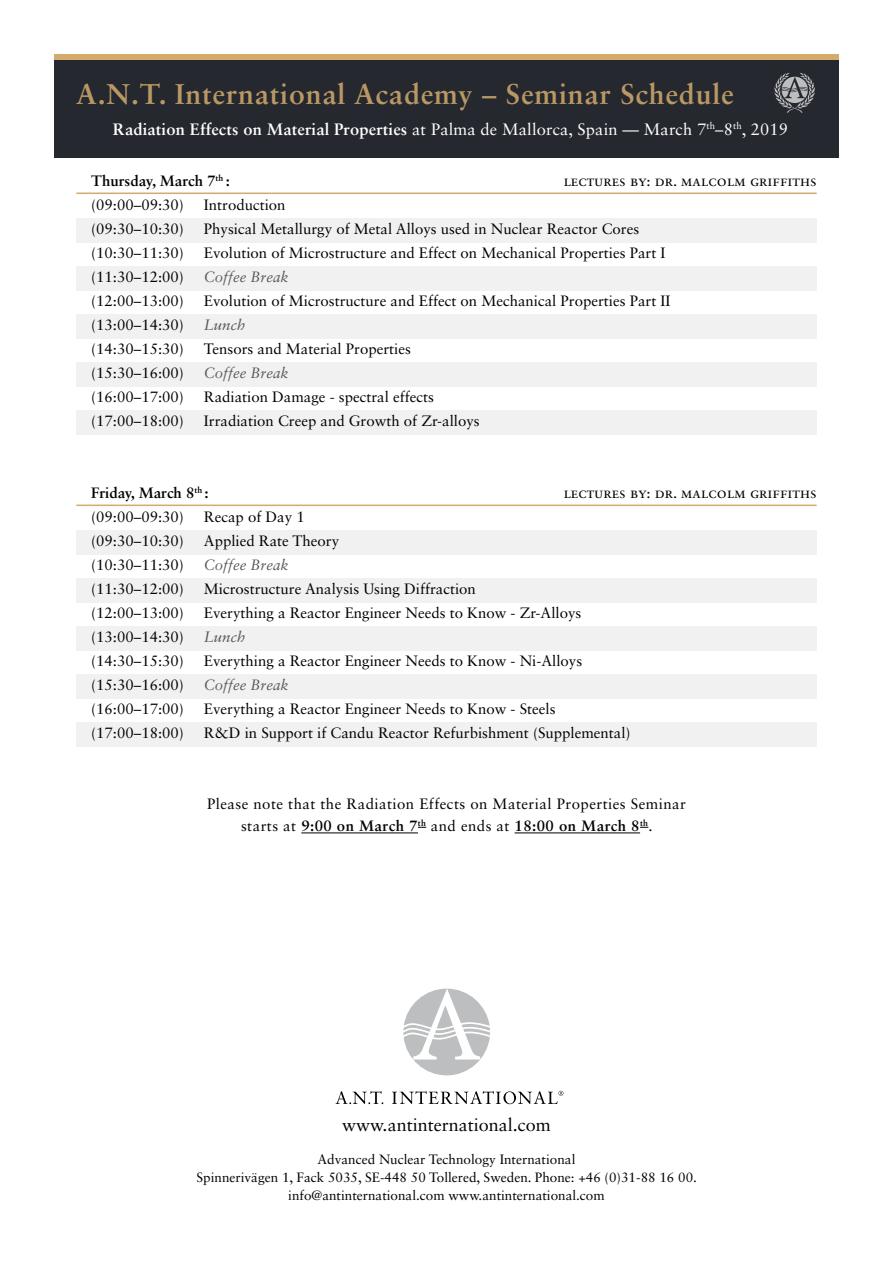
<style>
.page{position:relative;width:893px;height:1263px;background:#fff}
.page>*{position:absolute;margin:0;border:0;box-sizing:border-box;transform-origin:0 0}
.t1{font:700 28.5px "Sabon LT Std";letter-spacing:.03em;color:#d2ab6d}
.t2{font:18px "Sabon LT Std";color:#000}
.t3{font:16.5px "Sabon LT Std";letter-spacing:.01em;color:#fff}
.t4{font:15px "Sabon LT Std";color:#000}
.t5{font:15px/22.5px "Sabon LT Std";letter-spacing:.03em;color:#000;text-align:center}
.t6{font:italic 15px "Sabon LT Std";color:#58595b}
.t7{font:700 15px "Sabon LT Std";color:#000}
.t8{font:13.5px/18px "Sabon LT Std";color:#000;text-align:center}
.s1{font-weight:700}
</style>
<div class="page">
<div style="left:54px;top:54px;width:785px;height:6px;background:#d2ab6d"></div>
<div style="left:54px;top:60px;width:785px;height:98px;background:#26282f"></div>
<hr style="left:76px;top:193px;width:741px;height:1px;background:#d2ab6d">
<div style="left:76px;top:218px;width:741px;height:24px;background:#f1f1f2"></div>
<div style="left:76px;top:266px;width:741px;height:24px;background:#f1f1f2"></div>
<div style="left:76px;top:314px;width:741px;height:24px;background:#f1f1f2"></div>
<div style="left:76px;top:362px;width:741px;height:24px;background:#f1f1f2"></div>
<div style="left:76px;top:410px;width:741px;height:24px;background:#f1f1f2"></div>
<div style="left:76px;top:530px;width:741px;height:24px;background:#f1f1f2"></div>
<div style="left:76px;top:578px;width:741px;height:24px;background:#f1f1f2"></div>
<div style="left:76px;top:626px;width:741px;height:24px;background:#f1f1f2"></div>
<div style="left:76px;top:674px;width:741px;height:24px;background:#f1f1f2"></div>
<div style="left:76px;top:722px;width:741px;height:24px;background:#f1f1f2"></div>
<hr style="left:301px;top:832px;width:117px;height:1px;background:#000">
<hr style="left:515px;top:832px;width:125px;height:1px;background:#000">
<hr style="left:76px;top:505px;width:741px;height:1px;background:#d2ab6d">
<svg style="left:774px;top:73px;width:41px;height:40px"></svg>
<svg style="left:403px;top:989px;width:87px;height:86px"></svg>
<svg style="left:336px;top:1091px;width:47px;height:13px"></svg>
<svg style="left:392px;top:1091px;width:171px;height:13px"></svg>
<h1 class="t1" style="left:76px;top:76px;width:659px">A.N.T. International Academy – Seminar Schedule</h1>
<p class="t3" style="left:113px;top:119px;width:676px"><span class="s1">Radiation Effects on Material Properties</span> at Palma de Mallorca, Spain — March 7<sup>th</sup>–8<sup>th</sup>, 2019</p>
<p class="t7" style="left:91px;top:172px;width:140px">Thursday, March 7<sup>th</sup> :</p>
<p class="t4" style="left:563px;top:172px;width:255px">lectures by: dr. malcolm griffiths</p>
<p class="t4" style="left:91px;top:196px;width:94px">(09:00–09:30)</p>
<p class="t4" style="left:204px;top:196px;width:83px">Introduction</p>
<p class="t4" style="left:91px;top:220px;width:94px">(09:30–10:30)</p>
<p class="t4" style="left:204px;top:220px;width:437px">Physical Metallurgy of Metal Alloys used in Nuclear Reactor Cores</p>
<p class="t4" style="left:91px;top:244px;width:94px">(10:30–11:30)</p>
<p class="t4" style="left:204px;top:244px;width:463px">Evolution of Microstructure and Effect on Mechanical Properties Part I</p>
<p class="t4" style="left:91px;top:268px;width:94px">(11:30–12:00)</p>
<p class="t6" style="left:204px;top:268px;width:86px">Coffee Break</p>
<p class="t4" style="left:91px;top:292px;width:94px">(12:00–13:00)</p>
<p class="t4" style="left:204px;top:292px;width:468px">Evolution of Microstructure and Effect on Mechanical Properties Part II</p>
<p class="t4" style="left:91px;top:316px;width:94px">(13:00–14:30)</p>
<p class="t6" style="left:204px;top:316px;width:43px">Lunch</p>
<p class="t4" style="left:91px;top:340px;width:94px">(14:30–15:30)</p>
<p class="t4" style="left:204px;top:340px;width:209px">Tensors and Material Properties</p>
<p class="t4" style="left:91px;top:364px;width:94px">(15:30–16:00)</p>
<p class="t6" style="left:204px;top:364px;width:86px">Coffee Break</p>
<p class="t4" style="left:91px;top:388px;width:94px">(16:00–17:00)</p>
<p class="t4" style="left:204px;top:388px;width:231px">Radiation Damage - spectral effects</p>
<p class="t4" style="left:91px;top:412px;width:94px">(17:00–18:00)</p>
<p class="t4" style="left:204px;top:412px;width:277px">Irradiation Creep and Growth of Zr-alloys</p>
<p class="t7" style="left:91px;top:484px;width:119px">Friday, March 8<sup>th</sup> :</p>
<p class="t4" style="left:563px;top:484px;width:255px">lectures by: dr. malcolm griffiths</p>
<p class="t4" style="left:91px;top:508px;width:94px">(09:00–09:30)</p>
<p class="t4" style="left:204px;top:508px;width:102px">Recap of Day 1</p>
<p class="t4" style="left:91px;top:532px;width:94px">(09:30–10:30)</p>
<p class="t4" style="left:204px;top:532px;width:137px">Applied Rate Theory</p>
<p class="t4" style="left:91px;top:556px;width:94px">(10:30–11:30)</p>
<p class="t6" style="left:204px;top:556px;width:86px">Coffee Break</p>
<p class="t4" style="left:91px;top:580px;width:94px">(11:30–12:00)</p>
<p class="t4" style="left:204px;top:580px;width:273px">Microstructure Analysis Using Diffraction</p>
<p class="t4" style="left:91px;top:604px;width:94px">(12:00–13:00)</p>
<p class="t4" style="left:204px;top:604px;width:379px">Everything a Reactor Engineer Needs to Know - Zr-Alloys</p>
<p class="t4" style="left:91px;top:628px;width:94px">(13:00–14:30)</p>
<p class="t6" style="left:204px;top:628px;width:43px">Lunch</p>
<p class="t4" style="left:91px;top:652px;width:94px">(14:30–15:30)</p>
<p class="t4" style="left:204px;top:652px;width:380px">Everything a Reactor Engineer Needs to Know - Ni-Alloys</p>
<p class="t4" style="left:91px;top:676px;width:94px">(15:30–16:00)</p>
<p class="t6" style="left:204px;top:676px;width:86px">Coffee Break</p>
<p class="t4" style="left:91px;top:700px;width:94px">(16:00–17:00)</p>
<p class="t4" style="left:204px;top:700px;width:353px">Everything a Reactor Engineer Needs to Know - Steels</p>
<p class="t4" style="left:91px;top:724px;width:94px">(17:00–18:00)</p>
<p class="t4" style="left:204px;top:724px;width:428px">R&amp;D in Support if Candu Reactor Refurbishment (Supplemental)</p>
<p class="t5" style="left:207px;top:792px;width:480px">Please note that the Radiation Effects on Material Properties Seminar starts at <span class="s1">9:00 on March 7</span><sup>th</sup> and ends at <span class="s1">18:00 on March 8</span><sup>th</sup>.</p>
<p class="t2" style="left:342px;top:1114px;width:210px">www.antinternational.com</p>
<p class="t8" style="left:196px;top:1150px;width:502px">Advanced Nuclear Technology International<br>Spinnerivägen 1, Fack 5035, SE-448 50 Tollered, Sweden. Phone: +46 (0)31-88 16 00. info@antinternational.com www.antinternational.com</p>
</div>
